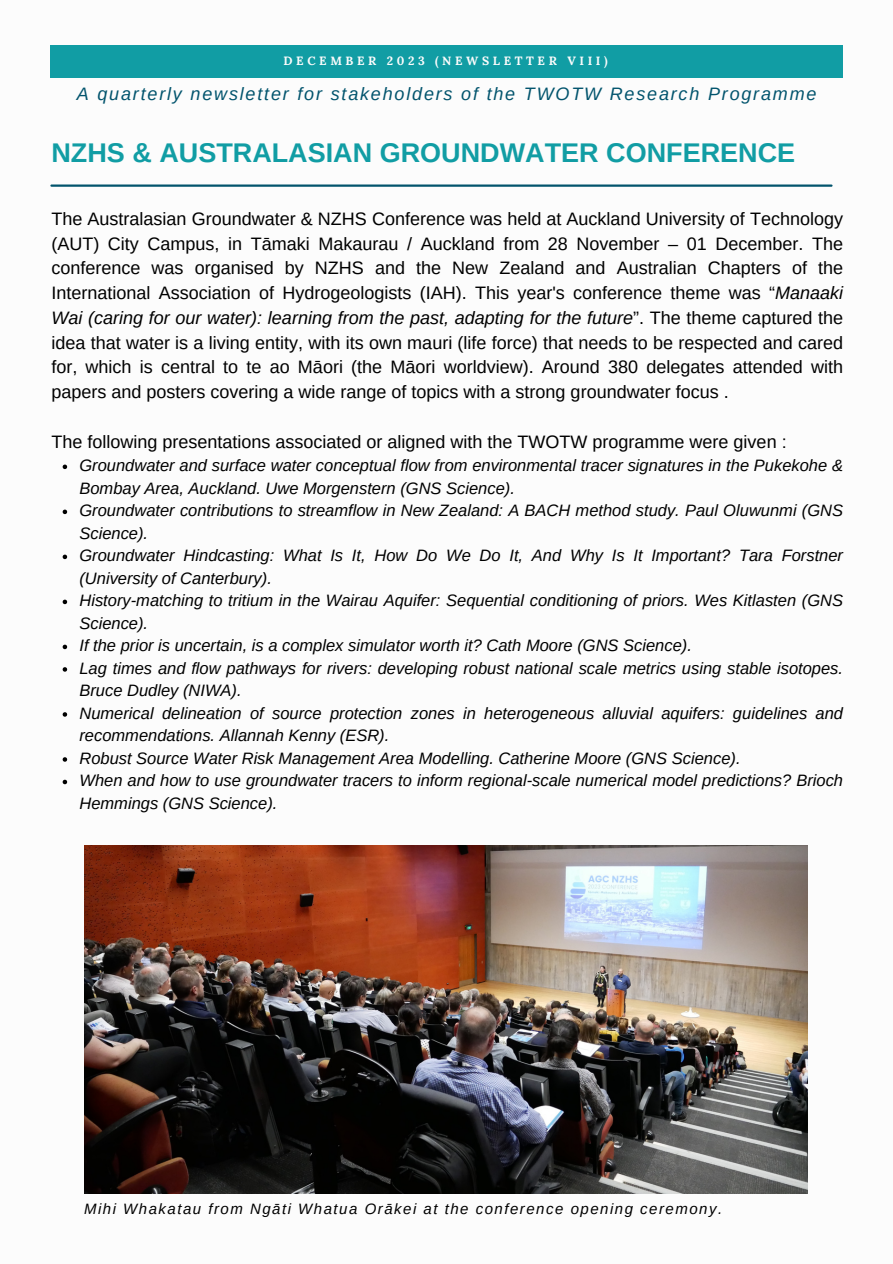
<style>
.page{position:relative;width:893px;height:1264px;background:#fff}
.page>*{position:absolute;margin:0;border:0;box-sizing:border-box;transform-origin:0 0}
.t1{font:700 27px "Arimo";color:#119da4}
.t2{font:18px/24.8px "Arimo";color:#000;text-align:justify}
.t3{font:italic 18px "Arimo";letter-spacing:.1em;color:#02546d}
.t4{font:italic 16.5px/22.5px "Arimo";color:#000}
.t5{font:italic 15px "Arimo";letter-spacing:.1em;color:#000}
.t6{font:700 12px "Lora";letter-spacing:.3em;color:#fcfcfc}
.s1{font-style:italic}
</style>
<div class="page">
<div style="left:50px;top:45px;width:792px;height:33px;background:#119da4"></div>
<hr style="left:51px;top:184px;width:780px;height:3px;background:#02546d">
<img style="left:84px;top:845px;width:723px;height:348px">
<svg style="left:63px;top:464px;width:4px;height:5px"></svg>
<svg style="left:63px;top:509px;width:4px;height:5px"></svg>
<svg style="left:63px;top:554px;width:4px;height:5px"></svg>
<svg style="left:63px;top:599px;width:4px;height:5px"></svg>
<svg style="left:63px;top:644px;width:4px;height:5px"></svg>
<svg style="left:63px;top:667px;width:4px;height:4px"></svg>
<svg style="left:63px;top:712px;width:4px;height:4px"></svg>
<svg style="left:63px;top:757px;width:4px;height:4px"></svg>
<svg style="left:63px;top:779px;width:4px;height:5px"></svg>
<h2 class="t6" style="left:283px;top:53px;width:325px">DECEMBER 2023 (NEWSLETTER VIII)</h2>
<h2 class="t3" style="left:77px;top:84px;width:741px">A quarterly newsletter for stakeholders of the TWOTW Research Programme</h2>
<h2 class="t1" style="left:51px;top:137px;width:745px">NZHS &amp; AUSTRALASIAN GROUNDWATER CONFERENCE</h2>
<p class="t2" style="left:51px;top:206px;width:793px">The Australasian Groundwater &amp; NZHS Conference was held at Auckland University of Technology (AUT) City Campus, in Tāmaki Makaurau / Auckland from 28 November – 01 December. The conference was organised by NZHS and the New Zealand and Australian Chapters of the International Association of Hydrogeologists (IAH). This year's conference theme was “<span class="s1">Manaaki Wai (caring for our water): learning from the past, adapting for the future</span>”. The theme captured the idea that water is a living entity, with its own mauri (life force) that needs to be respected and cared for, which is central to te ao Māori (the Māori worldview). Around 380 delegates attended with papers and posters covering a wide range of topics with a strong groundwater focus .</p>
<h2 class="t2" style="left:51px;top:429px;width:736px">The following presentations associated or aligned with the TWOTW programme were given :</h2>
<h1 class="t4" style="left:79px;top:454px;width:765px">Groundwater and surface water conceptual flow from environmental tracer signatures in the Pukekohe &amp;<br>Bombay Area, Auckland. Uwe Morgenstern (GNS Science).</h1>
<h2 class="t4" style="left:79px;top:499px;width:765px">Groundwater contributions to streamflow in New Zealand: A BACH method study. Paul Oluwunmi (GNS<br>Science).</h2>
<h2 class="t4" style="left:79px;top:544px;width:765px">Groundwater Hindcasting: What Is It, How Do We Do It, And Why Is It Important? Tara Forstner (University of Canterbury).</h2>
<h2 class="t4" style="left:79px;top:589px;width:765px">History-matching to tritium in the Wairau Aquifer: Sequential conditioning of priors. Wes Kitlasten (GNS<br>Science).</h2>
<h2 class="t4" style="left:79px;top:634px;width:614px">If the prior is uncertain, is a complex simulator worth it? Cath Moore (GNS Science).</h2>
<h2 class="t4" style="left:79px;top:657px;width:765px">Lag times and flow pathways for rivers: developing robust national scale metrics using stable isotopes.<br>Bruce Dudley (NIWA).</h2>
<h2 class="t4" style="left:79px;top:702px;width:765px">Numerical delineation of source protection zones in heterogeneous alluvial aquifers: guidelines and recommendations. Allannah Kenny (ESR).</h2>
<h2 class="t4" style="left:79px;top:747px;width:662px">Robust Source Water Risk Management Area Modelling. Catherine Moore (GNS Science).</h2>
<h2 class="t4" style="left:79px;top:769px;width:765px">When and how to use groundwater tracers to inform regional-scale numerical model predictions? Brioch<br>Hemmings (GNS Science).</h2>
<p class="t5" style="left:84px;top:1200px;width:639px">Mihi Whakatau from Ngāti Whatua Orākei at the conference opening ceremony.</p>
</div>
